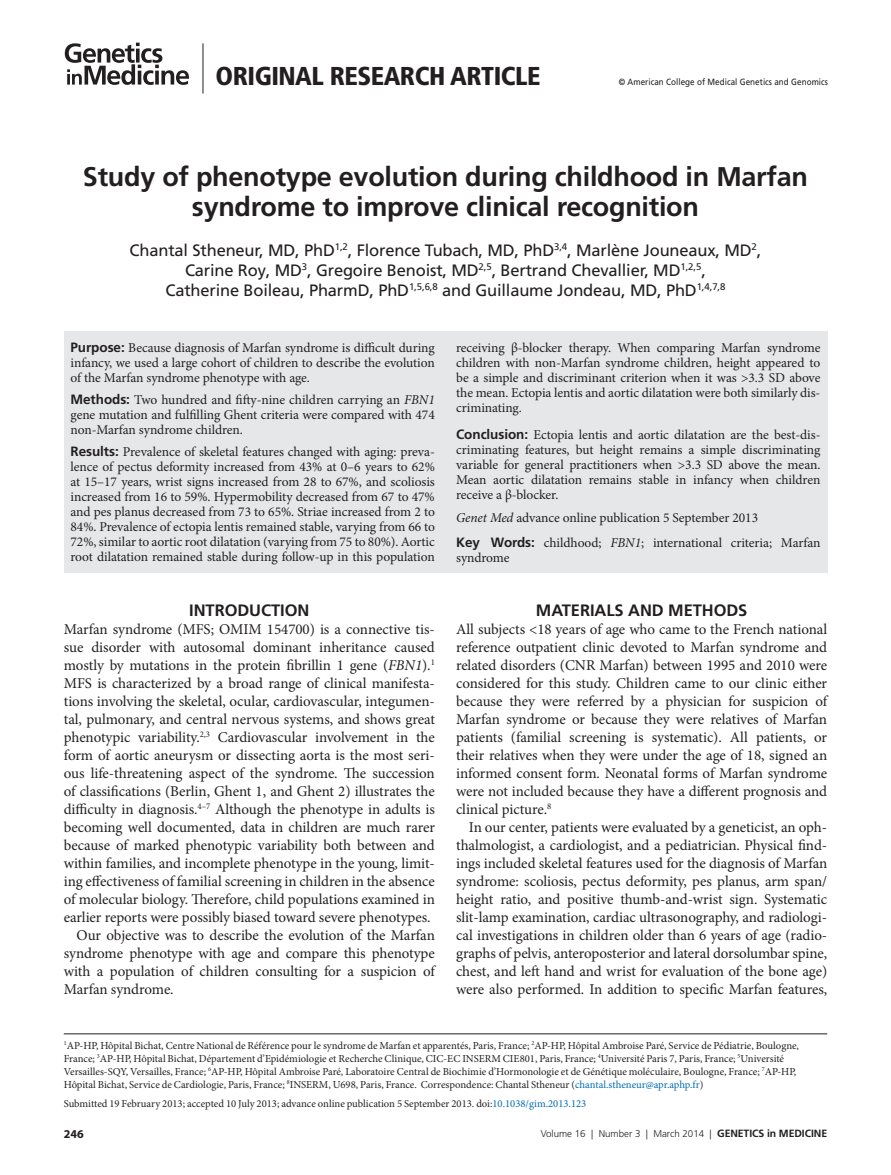
<style>
.page{position:relative;width:891px;height:1175px;background:#fff}
.page>*{position:absolute;margin:0;border:0;box-sizing:border-box;transform-origin:0 0}
.t1{font:700 27px/30px "Frutiger LT Pro";letter-spacing:-.01em;color:#231f20;text-align:center}
.t2{font:900 condensed 25.8px "Frutiger LT Pro";letter-spacing:-.02em;color:#231f20}
.t3{font:16.5px/19.8px "Frutiger LT Pro";letter-spacing:-.01em;color:#231f20;text-align:center}
.t4{font:700 16.5px "Frutiger LT Pro";letter-spacing:-.005em;color:#231f20}
.t5{font:15px/18px "Minion Pro";letter-spacing:-.005em;color:#231f20;text-align:justify}
.t6{font:13.5px/15px "Minion Pro";letter-spacing:-.005em;color:#231f20;text-align:justify}
.t7{font:700 12px "Myriad Pro";color:#231f20}
.t8{font:10.65px/12.9px "Minion Pro";color:#231f20}
.t9{font:300 9.75px "Frutiger LT Pro";color:#231f20}
.t10{font:9px "Frutiger LT Pro";letter-spacing:.005em;color:#231f20;scale:.9 1}
.s1{font-family:"Frutiger LT Pro";font-weight:700}
.s2{font-style:italic}
.s3{color:#006cb3}
.s4{font-weight:700;font-size:10.5px}
</style>
<div class="page">
<hr style="left:203px;top:43px;width:1px;height:51px;background:#231f20">
<svg style="left:65px;top:43px;width:124px;height:42px"></svg>
<div style="left:64px;top:331px;width:763px;height:242px;background:#e6e7e9"></div>
<hr style="left:64px;top:1033px;width:763px;height:1px;background:#231f20">
<h2 class="t2" style="left:216px;top:60px;width:326px">ORIGINAL RESEARCH ARTICLE</h2>
<p class="t10" style="left:619px;top:76px;width:234px">© American College of Medical Genetics and Genomics</p>
<h1 class="t1" style="left:83px;top:162px;width:727px">Study of phenotype evolution during childhood in Marfan syndrome to improve clinical recognition</h1>
<p class="t3" style="left:130px;top:240px;width:633px">Chantal Stheneur, MD, PhD<sup>1,2</sup>, Florence Tubach, MD, PhD<sup>3,4</sup>, Marlène Jouneaux, MD<sup>2</sup>,<br>Carine Roy, MD<sup>3</sup>, Gregoire Benoist, MD<sup>2,5</sup>, Bertrand Chevallier, MD<sup>1,2,5</sup>,<br>Catherine Boileau, PharmD, PhD<sup>1,5,6,8</sup> and Guillaume Jondeau, MD, PhD<sup>1,4,7,8</sup></p>
<p class="t6" style="left:71px;top:340px;width:366px"><span class="s1">Purpose:</span> Because diagnosis of Marfan syndrome is difficult during infancy, we used a large cohort of children to describe the evolution of the Marfan syndrome phenotype with age.</p>
<p class="t6" style="left:71px;top:392px;width:366px"><span class="s1">Methods:</span> Two hundred and fifty-nine children carrying an <span class="s2">FBN1 </span>gene mutation and fulfilling Ghent criteria were compared with 474 non-Marfan syndrome children.</p>
<p class="t6" style="left:71px;top:444px;width:366px"><span class="s1">Results:</span> Prevalence of skeletal features changed with aging: preva&shy;lence of pectus deformity increased from 43% at 0–6 years to 62% at 15–17 years, wrist signs increased from 28 to 67%, and scoliosis increased from 16 to 59%. Hypermobility decreased from 67 to 47% and pes planus decreased from 73 to 65%. Striae increased from 2 to 84%. Prevalence of ectopia lentis remained stable, varying from 66 to 72%, similar to aortic root dilatation (varying from 75 to 80%). Aortic root dilatation remained stable during follow-up in this population</p>
<p class="t4" style="left:189px;top:600px;width:122px">introduction</p>
<p class="t5" style="left:64px;top:620px;width:373px">Marfan syndrome (MFS; OMIM 154700) is a connective tis-</p>
<p class="t5" style="left:64px;top:638px;width:373px">sue disorder with autosomal dominant inheritance caused</p>
<p class="t5" style="left:64px;top:656px;width:373px">mostly by mutations in the protein fibrillin 1 gene (<span class="s2">FBN1</span>).<sup>1</sup></p>
<p class="t5" style="left:64px;top:674px;width:373px">MFS is characterized by a broad range of clinical manifesta-</p>
<p class="t5" style="left:64px;top:692px;width:373px">tions involving the skeletal, ocular, cardiovascular, integumen-</p>
<p class="t5" style="left:64px;top:710px;width:373px">tal, pulmonary, and central nervous systems, and shows great</p>
<p class="t5" style="left:64px;top:728px;width:373px">phenotypic variability.<sup>2,3</sup> Cardiovascular involvement in the</p>
<p class="t5" style="left:64px;top:746px;width:373px">form of aortic aneurysm or dissecting aorta is the most seri-</p>
<p class="t5" style="left:64px;top:764px;width:373px">ous life-threatening aspect of the syndrome. The succession</p>
<p class="t5" style="left:64px;top:782px;width:373px">of classifications (Berlin, Ghent 1, and Ghent 2) illustrates the</p>
<p class="t5" style="left:64px;top:800px;width:373px">difficulty in diagnosis.<sup>4–7</sup> Although the phenotype in adults is</p>
<p class="t5" style="left:64px;top:818px;width:373px">becoming well documented, data in children are much rarer</p>
<p class="t5" style="left:64px;top:836px;width:373px">because of marked phenotypic variability both between and</p>
<p class="t5" style="left:64px;top:854px;width:373px">within families, and incomplete phenotype in the young, limit-</p>
<p class="t5" style="left:64px;top:872px;width:373px">ing effectiveness of familial screening in children in the absence</p>
<p class="t5" style="left:64px;top:890px;width:373px">of molecular biology. Therefore, child populations examined in</p>
<p class="t5" style="left:64px;top:908px;width:368px">earlier reports were possibly biased toward severe phenotypes.</p>
<p class="t5" style="left:77px;top:926px;width:360px">Our objective was to describe the evolution of the Marfan</p>
<p class="t5" style="left:64px;top:944px;width:373px">syndrome phenotype with age and compare this phenotype</p>
<p class="t5" style="left:64px;top:962px;width:373px">with a population of children consulting for a suspicion of</p>
<p class="t5" style="left:64px;top:980px;width:111px">Marfan syndrome.</p>
<p class="t6" style="left:456px;top:340px;width:366px">receiving β-blocker therapy. When comparing Marfan syndrome children with non-Marfan syndrome children, height appeared to be a simple and discriminant criterion when it was &gt;3.3 SD above the mean. Ectopia lentis and aortic dilatation were both similarly dis&shy;criminating.</p>
<p class="t6" style="left:456px;top:427px;width:366px"><span class="s1">Conclusion:</span> Ectopia lentis and aortic dilatation are the best-dis&shy;criminating features, but height remains a simple discriminating variable for general practitioners when &gt;3.3 SD above the mean.<br>Mean aortic dilatation remains stable in infancy when children receive a β-blocker.</p>
<p class="t6" style="left:456px;top:504px;width:366px;line-height:25.5px"><span class="s2">Genet Med</span> advance online publication 5 September 2013<br><span class="s1">Key Words:</span> childhood; <span class="s2">FBN1</span>; international criteria; Marfan</p>
<p class="t6" style="left:456px;top:550px;width:55px">syndrome</p>
<p class="t4" style="left:536px;top:600px;width:213px">MATERIALS AND METHODS</p>
<p class="t5" style="left:456px;top:620px;width:373px">All subjects &lt;18 years of age who came to the French national reference outpatient clinic devoted to Marfan syndrome and related disorders (CNR Marfan) between 1995 and 2010 were considered for this study. Children came to our clinic either because they were referred by a physician for suspicion of Marfan syndrome or because they were relatives of Marfan patients (familial screening is systematic). All patients, or their relatives when they were under the age of 18, signed an informed consent form. Neonatal forms of Marfan syndrome were not included because they have a different prognosis and clinical picture.<sup>8</sup></p>
<p class="t5" style="left:456px;top:818px;width:373px;text-indent:13px">In our center, patients were evaluated by a geneticist, an oph&shy;thalmologist, a cardiologist, and a pediatrician. Physical find&shy;ings included skeletal features used for the diagnosis of Marfan syndrome: scoliosis, pectus deformity, pes planus, arm span/ height ratio, and positive thumb-and-wrist sign. Systematic slit-lamp examination, cardiac ultrasonography, and radiologi&shy;cal investigations in children older than 6 years of age (radio&shy;graphs of pelvis, anteroposterior and lateral dorsolumbar spine, chest, and left hand and wrist for evaluation of the bone age) were also performed. In addition to specific Marfan features,</p>
<p class="t8" style="left:64px;top:1039px;width:737px"><sup>1</sup>AP-HP, Hôpital Bichat, Centre National de Référence pour le syndrome de Marfan et apparentés, Paris, France; <sup>2</sup>AP-HP, Hôpital Ambroise Paré, Service de Pédiatrie, Boulogne, France; <sup>3</sup>AP-HP, Hôpital Bichat, Département d’Epidémiologie et Recherche Clinique, CIC-EC INSERM CIE801, Paris, France; <sup>4</sup>Université Paris 7, Paris, France; <sup>5</sup>Université Versailles-SQY, Versailles, France; <sup>6</sup>AP-HP, Hôpital Ambroise Paré, Laboratoire Central de Biochimie d’Hormonologie et de Génétique moléculaire, Boulogne, France; <sup>7</sup>AP-HP, Hôpital Bichat, Service de Cardiologie, Paris, France; <sup>8</sup>INSERM, U698, Paris, France. Correspondence: Chantal Stheneur (<span class="s3">chantal.stheneur@apr.aphp.fr</span>)</p>
<p class="t9" style="left:541px;top:1128px;width:287px">Volume 16 | Number 3 | March 2014 | <span class="s4">Genetics in medicine</span></p>
<p class="t8" style="left:64px;top:1097px;width:524px">Submitted 19 February 2013; accepted 10 July 2013; advance online publication 5 September 2013. doi:<span class="s3">10.1038/gim.2013.123</span></p>
<p class="t7" style="left:64px;top:1126px;width:21px">246</p>
</div>
